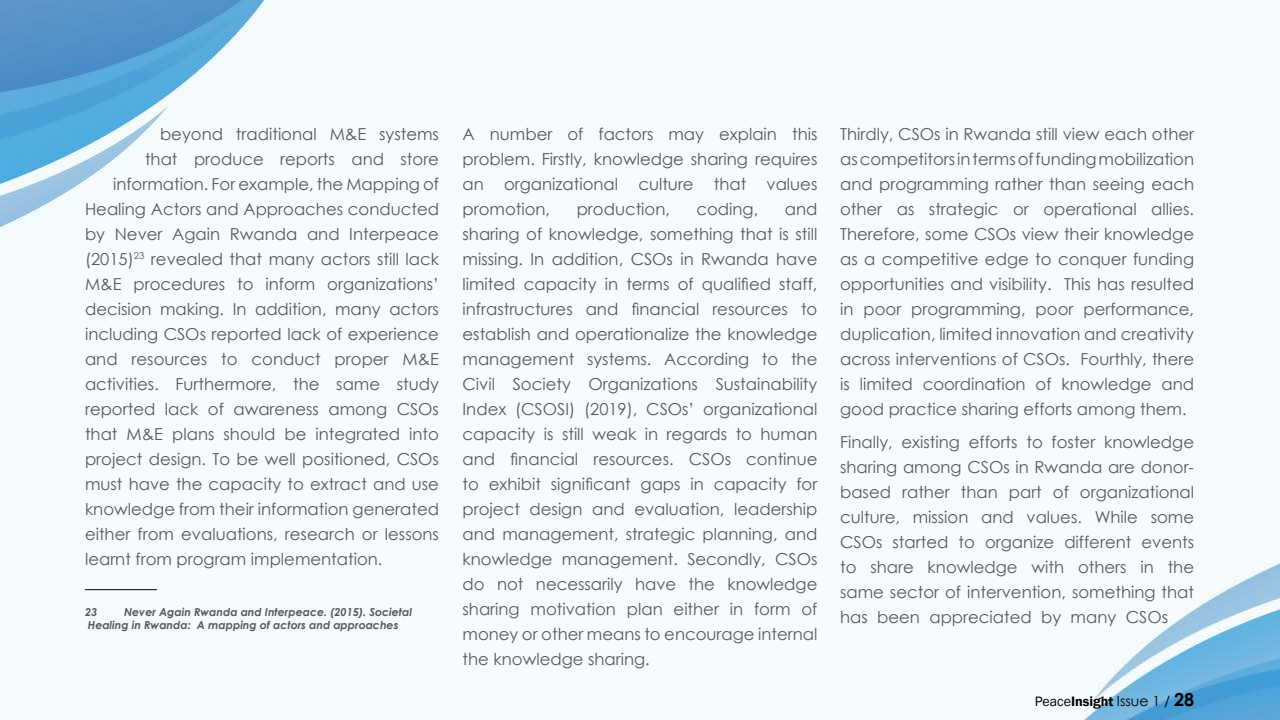
<style>
.page{position:relative;width:1280px;height:720px;background:#f6fbfe}
.page>*{position:absolute;margin:0;border:0;box-sizing:border-box;transform-origin:0 0}
.t1{font:16.5px/25px "Century Gothic";color:#565a61;text-align:justify}
.t2{font:16.5px/25px "Century Gothic";color:#555960;text-align:justify}
.t3{font:600 14px "Franklin Gothic";color:#000}
.t4{font:italic 700 11px/13.2px "Century Gothic";color:#555960}
.s1{color:#555960}
.s2{font-weight:400}
.s3{font-family:"Century Gothic";font-weight:400}
.s4{font-family:"Century Gothic";font-weight:700;font-size:18px}
</style>
<div class="page">
<hr style="left:85px;top:589px;width:72px;height:1px;background:#000">
<p class="t2" style="left:160px;top:121px;width:280px">beyond traditional M&amp;E systems</p>
<p class="t2" style="left:145px;top:146px;width:296px">that produce reports and store</p>
<p class="t2" style="left:113px;top:171px;width:328px">information. For example, the Mapping of</p>
<p class="t2" style="left:85px;top:196px;width:355px">Healing Actors and Approaches conducted</p>
<p class="t2" style="left:85px;top:221px;width:355px">by Never Again Rwanda and Interpeace</p>
<p class="t2" style="left:85px;top:246px;width:355px">(2015)<sup>23</sup> revealed that many actors still lack</p>
<p class="t2" style="left:85px;top:271px;width:356px">M&amp;E procedures to inform organizations’</p>
<p class="t2" style="left:85px;top:296px;width:356px">decision making. In addition, many actors</p>
<p class="t2" style="left:85px;top:321px;width:355px">including CSOs reported lack of experience</p>
<p class="t2" style="left:85px;top:346px;width:356px">and resources to conduct proper M&amp;E</p>
<p class="t2" style="left:85px;top:371px;width:356px">activities. Furthermore, the same study</p>
<p class="t2" style="left:85px;top:396px;width:355px">reported lack of awareness among CSOs</p>
<p class="t2" style="left:85px;top:421px;width:356px">that M&amp;E plans should be integrated into</p>
<p class="t2" style="left:85px;top:446px;width:355px">project design. To be well positioned, CSOs</p>
<p class="t2" style="left:85px;top:471px;width:356px">must have the capacity to extract and use</p>
<p class="t2" style="left:85px;top:496px;width:356px">knowledge from their information generated</p>
<p class="t2" style="left:85px;top:521px;width:356px">either from evaluations, research or lessons</p>
<p class="t2" style="left:85px;top:546px;width:299px">learnt from program implementation.</p>
<p class="t4" style="left:85px;top:605px;width:14px">23</p>
<p class="t4" style="left:88px;top:605px;width:326px;text-indent:36px">Never Again Rwanda and Interpeace. (2015). Societal<br>Healing in Rwanda: A mapping of actors and approaches</p>
<p class="t2" style="left:463px;top:121px;width:356px">A number of factors may explain this problem. Firstly, knowledge sharing requires an organizational culture that values promotion,</p>
<p class="t2" style="left:577px;top:196px;width:95px">production,</p>
<p class="t2" style="left:697px;top:196px;width:63px">coding,</p>
<p class="t1" style="left:463px;top:196px;width:356px;text-indent:322px"><span class="s1">and sharing of knowledge, something that is still missing. In addition, CSOs in Rwanda have limited capacity in terms of qualified staff, infrastructures and financial resources to establish and operationalize the knowledge man</span>agement systems. According to the Civil Society Organizations Sustainability Index (CSOSI) (2019), CSOs’ organizational capacity is still weak in regards to human and financial resources. CSOs continue to exhibit significant gaps in capacity for project design and evaluation, leadership and management, strategic planning, and knowledge management. Secondly, CSOs do not necessarily have the knowledge sharing motivation plan either in form of money or other means to encourage internal the knowledge sharing.</p>
<p class="t1" style="left:840px;top:121px;width:356px">Thirdly, CSOs in Rwanda still view each other as competitors in terms of funding mobilization and programming rather than seeing each other as strategic or operational allies.<br>Therefore, some CSOs view their knowledge as a competitive edge to conquer funding opportunities and visibility. This has resulted in poor programming, poor performance, duplication, limited innovation and creativity across interventions of CSOs. Fourthly, there is limited coordination of knowledge and good practice sharing efforts among them.</p>
<p class="t1" style="left:840px;top:429px;width:356px">Finally, existing efforts to foster knowledge sharing among CSOs in Rwanda are donor&shy;based rather than part of organizational culture, mission and values. While some CSOs started to organize different events to share knowledge with others in the same sector of intervention, something that has been appreciated by many CSOs</p>
<p class="t3" style="left:1035px;top:692px;width:161px"><span class="s2">Peace</span>Insight <span class="s3">Issue 1 /</span> <span class="s4">28</span></p>
</div>
